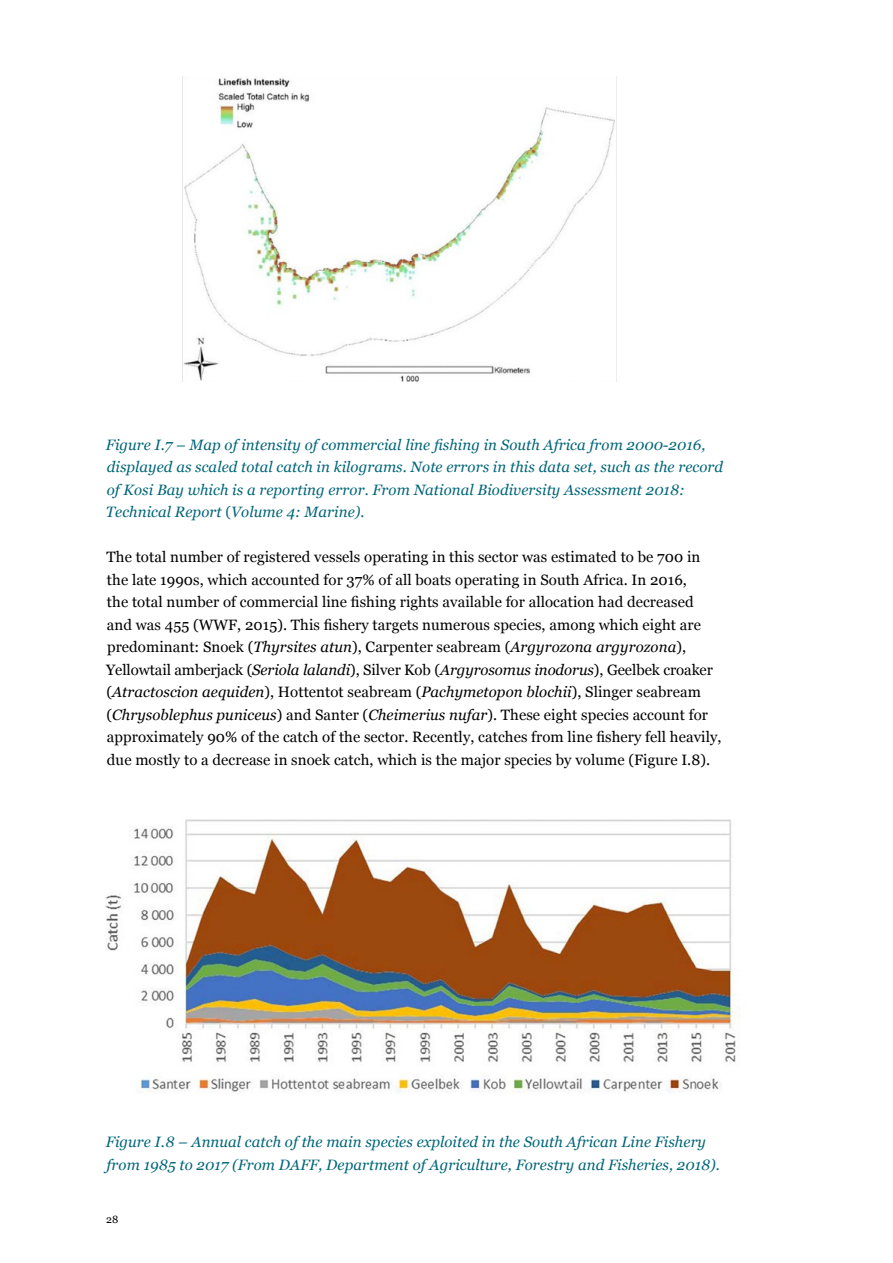
<style>
.page{position:relative;width:893px;height:1263px;background:#fff}
.page>*{position:absolute;margin:0;border:0;box-sizing:border-box;transform-origin:0 0}
.t1{font:15px/22.5px "Georgia";letter-spacing:.005em;color:#000}
.t2{font:italic 15px/22.5px "Georgia";letter-spacing:.005em;color:#006679}
.t3{font:10.5px "Georgia";color:#000}
.s1{font-style:normal}
.s2{font-style:italic}
</style>
<div class="page">
<img style="left:105px;top:819px;width:631px;height:275px">
<img style="left:183px;top:76px;width:434px;height:305px">
<p class="t2" style="left:106px;top:433px;width:619px">Figure I.7 – Map of intensity of commercial line fishing in South Africa from 2000-2016, displayed as scaled total catch in kilograms. Note errors in this data set, such as the record of Kosi Bay which is a reporting error. From National Biodiversity Assessment 2018:<br>Technical Report <span class="s1">(</span>Volume 4: Marine).</p>
<p class="t1" style="left:106px;top:545px;width:617px">The total number of registered vessels operating in this sector was estimated to be 700 in the late 1990s, which accounted for 37% of all boats operating in South Africa. In 2016,<br>the total number of commercial line fishing rights available for allocation had decreased and was 455 (WWF, 2015). This fishery targets numerous species, among which eight are predominant: Snoek (<span class="s2">Thyrsites atun</span>), Carpenter seabream (<span class="s2">Argyrozona argyrozona</span>), Yellowtail amberjack (<span class="s2">Seriola lalandi</span>), Silver Kob (<span class="s2">Argyrosomus inodorus</span>), Geelbek croaker (<span class="s2">Atractoscion aequiden</span>), Hottentot seabream (<span class="s2">Pachymetopon blochii</span>), Slinger seabream (<span class="s2">Chrysoblephus puniceus</span>) and Santer (<span class="s2">Cheimerius nufar</span>). These eight species account for approximately 90% of the catch of the sector. Recently, catches from line fishery fell heavily, due mostly to a decrease in snoek catch, which is the major species by volume (Figure I.8).</p>
<p class="t2" style="left:106px;top:1130px;width:615px">Figure I.8 – Annual catch of the main species exploited in the South African Line Fishery from 1985 to 2017 (From DAFF, Department of Agriculture, Forestry and Fisheries, 2018).</p>
<p class="t3" style="left:106px;top:1211px;width:14px">28</p>
</div>
